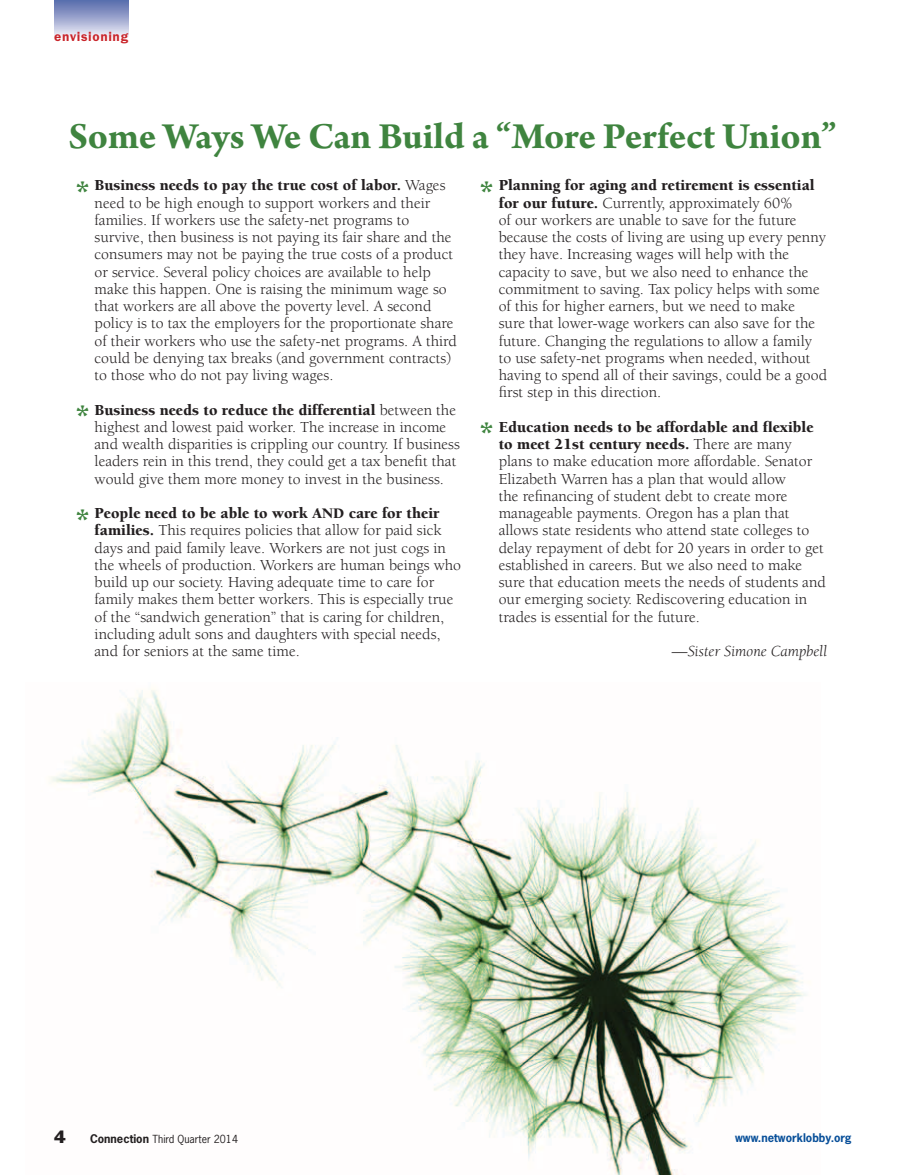
<style>
.page{position:relative;width:905px;height:1175px;background:#fff}
.page>*{position:absolute;margin:0;border:0;box-sizing:border-box;transform-origin:0 0}
.t1{font:700 39px "Arno Pro";letter-spacing:-.005em;color:#3f843f}
.t2{font:16.5px "Franklin Gothic";color:#231f20}
.t3{font:15.75px/17.2px "Berkeley";color:#231f20}
.t4{font:italic 15.75px "Berkeley";color:#231f20}
.t5{font:600 13.5px "Franklin Got ITC";letter-spacing:.05em;color:#c9252b}
.t6{font:700 11.25px "News Gothic";color:#084f99}
.t7{font:10.5px "News Gothic";color:#231f20}
.s1{font-weight:900;font-size:30px;color:#3f843f}
.s2{font-weight:900}
.s3{font-weight:900;font-size:15px}
.s4{font-weight:700;font-size:11.25px}
</style>
<div class="page">
<img style="left:50px;top:689px;width:756px;height:485px">
<div style="left:55px;top:0;width:73px;height:40px;background:linear-gradient(to bottom,#5265a9,#f9f8fd)"></div>
<p class="t5" style="left:54px;top:29px;width:75px">envisioning</p>
<h1 class="t1" style="left:68px;top:114px;width:769px">Some Ways We Can Build a “More Perfect Union”</h1>
<p class="t3" style="left:95px;top:177px;width:364px;text-indent:-20px"><span class="s1">*</span> <span class="s2">Business needs to pay the true cost of labor.</span> Wages need to be high enough to support workers and their families. If workers use the safety-net programs to survive, then business is not paying its fair share and the consumers may not be paying the true costs of a product or service. Several policy choices are available to help make this happen. One is raising the minimum wage so that workers are all above the poverty level. A second policy is to tax the employers for the proportionate share of their workers who use the safety-net programs. A third could be denying tax breaks (and government contracts) to those who do not pay living wages.</p>
<p class="t3" style="left:95px;top:401px;width:367px;text-indent:-20px"><span class="s1">*</span> <span class="s2">Business needs to reduce the differential</span> between the highest and lowest paid worker. The increase in income and wealth disparities is crippling our country. If business leaders rein in this trend, they could get a tax benefit that would give them more money to invest in the business.</p>
<p class="t3" style="left:95px;top:505px;width:368px;text-indent:-20px"><span class="s1">*</span> <span class="s2">People need to be able to work</span> <span class="s3">AND</span> <span class="s2">care for their families.</span> This requires policies that allow for paid sick days and paid family leave. Workers are not just cogs in the wheels of production. Workers are human beings who build up our society. Having adequate time to care for family makes them better workers. This is especially true of the “sandwich generation” that is caring for children, including adult sons and daughters with special needs, and for seniors at the same time.</p>
<p class="t3" style="left:498px;top:177px;width:330px;text-indent:-20px"><span class="s1">*</span> <span class="s2">Planning for aging and retirement is essential for our future.</span> Currently, approximately 60%<br>of our workers are unable to save for the future because the costs of living are using up every penny they have. Increasing wages will help with the capacity to save, but we also need to enhance the commitment to saving. Tax policy helps with some of this for higher earners, but we need to make<br>sure that lower-wage workers can also save for the future. Changing the regulations to allow a family to use safety-net programs when needed, without having to spend all of their savings, could be a good first step in this direction.</p>
<p class="t3" style="left:498px;top:418px;width:329px;text-indent:-20px"><span class="s1">*</span> <span class="s2">Education needs to be affordable and flexible to meet 21st century needs.</span> There are many plans to make education more affordable. Senator Elizabeth Warren has a plan that would allow<br>the refinancing of student debt to create more manageable payments. Oregon has a plan that allows state residents who attend state colleges to delay repayment of debt for 20 years in order to get established in careers. But we also need to make sure that education meets the needs of students and our emerging society. Rediscovering education in trades is essential for the future.</p>
<p class="t4" style="left:672px;top:643px;width:157px">—Sister Simone Campbell</p>
<p class="t2" style="left:54px;top:1126px;width:13px">4</p>
<p class="t7" style="left:90px;top:1132px;width:149px"><span class="s4">Connection</span> Third Quarter 2014</p>
<p class="t6" style="left:735px;top:1130px;width:118px">www.networklobby.org</p>
</div>
